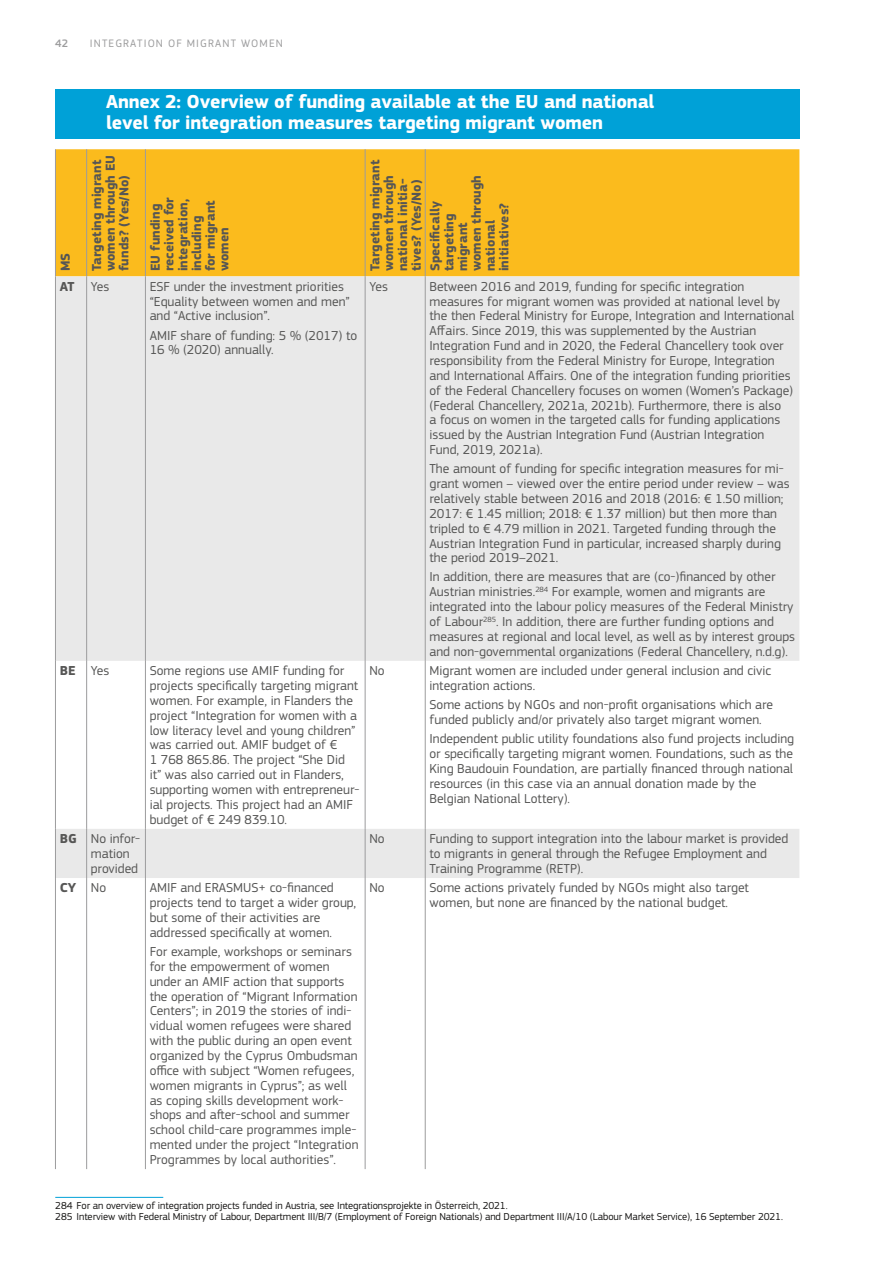
<style>
.page{position:relative;width:893px;height:1263px;background:#fff}
.page>*{position:absolute;margin:0;border:0;box-sizing:border-box;transform-origin:0 0}
.header_table___figu{font:700 19.5px/21px "EC Square Sans Pro";letter-spacing:-.01em;color:#fff}
.table{font:13.5px/14.9px "EC Square Sans Pro";color:#565655}
.table_header{font:700 13.5px/13.8px "EC Square Sans Pro";color:#565655}
.table-2{font:700 13.5px "EC Square Sans Pro";color:#565655}
.t1{font:11.25px "EC Square Sans Pro";letter-spacing:.1em;color:#9c9c9d}
.t2{font:500 11.25px "EC Square Sans Pro";color:#9c9c9d}
.footnote___source{font:10.5px "EC Square Sans Pro";letter-spacing:-.01em;color:#181716}
</style>
<div class="page">
<div style="left:55px;top:89px;width:744px;height:49px;background:#00a1d7"></div>
<div style="left:56px;top:149px;width:743px;height:127px;background:#fbbb1d"></div>
<svg style="left:56px;top:276px;width:743px;height:602px;fill:#e9e9e9"></svg>
<hr style="left:55px;top:276px;width:1px;height:385px;background:#9c9c9d">
<hr style="left:86px;top:276px;width:1px;height:385px;background:#9c9c9d">
<hr style="left:145px;top:276px;width:1px;height:385px;background:#9c9c9d">
<hr style="left:365px;top:276px;width:1px;height:385px;background:#9c9c9d">
<hr style="left:425px;top:276px;width:1px;height:385px;background:#9c9c9d">
<hr style="left:55px;top:661px;width:1px;height:168px;background:#9c9c9d">
<hr style="left:86px;top:661px;width:1px;height:168px;background:#9c9c9d">
<hr style="left:145px;top:661px;width:1px;height:168px;background:#9c9c9d">
<hr style="left:365px;top:661px;width:1px;height:168px;background:#9c9c9d">
<hr style="left:425px;top:661px;width:1px;height:168px;background:#9c9c9d">
<hr style="left:55px;top:829px;width:1px;height:49px;background:#9c9c9d">
<hr style="left:86px;top:829px;width:1px;height:49px;background:#9c9c9d">
<hr style="left:145px;top:829px;width:1px;height:49px;background:#9c9c9d">
<hr style="left:365px;top:829px;width:1px;height:49px;background:#9c9c9d">
<hr style="left:425px;top:829px;width:1px;height:49px;background:#9c9c9d">
<hr style="left:55px;top:878px;width:1px;height:291px;background:#9c9c9d">
<hr style="left:86px;top:878px;width:1px;height:291px;background:#9c9c9d">
<hr style="left:145px;top:878px;width:1px;height:291px;background:#9c9c9d">
<hr style="left:365px;top:878px;width:1px;height:291px;background:#9c9c9d">
<hr style="left:425px;top:878px;width:1px;height:291px;background:#9c9c9d">
<hr style="left:55px;top:149px;width:1px;height:127px;background:#9c9c9d">
<hr style="left:86px;top:149px;width:1px;height:127px;background:#9c9c9d">
<hr style="left:145px;top:149px;width:1px;height:127px;background:#9c9c9d">
<hr style="left:365px;top:149px;width:1px;height:127px;background:#9c9c9d">
<hr style="left:425px;top:149px;width:1px;height:127px;background:#9c9c9d">
<hr style="left:55px;top:1197px;width:108px;height:1px;background:#00a1d7">
<p class="t2" style="left:55px;top:37px;width:15px">42</p>
<p class="t1" style="left:90px;top:37px;width:195px">INTEGRATION OF MIGRANT WOMEN</p>
<p class="table_header" style="left:59px;top:271px;width:20px;rotate:-90deg">MS</p>
<p class="header_table___figu" style="left:106px;top:92px;width:550px">Annex 2: Overview of funding available at the EU and national level for integration measures targeting migrant women</p>
<p class="table_header" style="left:90px;top:271px;width:118px;rotate:-90deg">Targeting migrant women through EU funds? (Yes/No)</p>
<p class="table_header" style="left:149px;top:271px;width:76px;rotate:-90deg">EU funding received for integration, including for migrant women</p>
<p class="table_header" style="left:369px;top:271px;width:113px;rotate:-90deg">Targeting migrant women through national initia&shy;tives? (Yes/No)</p>
<p class="table_header" style="left:429px;top:271px;width:98px;rotate:-90deg">Specifically targeting migrant<br>women through national initiatives?</p>
<p class="table-2" style="left:60px;top:278px;width:16px">AT</p>
<p class="table" style="left:91px;top:279px;width:20px">Yes</p>
<p class="table" style="left:150px;top:279px;width:202px">ESF under the investment priorities “Equality between women and men” and “Active inclusion”.</p>
<p class="table" style="left:150px;top:328px;width:209px">AMIF share of funding: 5 % (2017) to<br>16 % (2020) annually.</p>
<p class="table" style="left:369px;top:279px;width:20px">Yes</p>
<p class="table" style="left:429px;top:279px;width:366px">Between 2016 and 2019, funding for specific integration measures for migrant women was provided at national level by the then Federal Ministry for Europe, Integration and International Affairs. Since 2019, this was supplemented by the Austrian Integration Fund and in 2020, the Federal Chancellery took over responsibility from the Federal Ministry for Europe, Integration and International Affairs. One of the integration funding priorities of the Federal Chancellery focuses on women (Women’s Package) (Federal Chancellery, 2021a, 2021b). Furthermore, there is also<br>a focus on women in the targeted calls for funding applications issued by the Austrian Integration Fund (Austrian Integration Fund, 2019, 2021a).</p>
<p class="table" style="left:429px;top:461px;width:362px">The amount of funding for specific integration measures for mi&shy;grant women – viewed over the entire period under review – was relatively stable between 2016 and 2018 (2016: € 1.50 million; 2017: € 1.45 million; 2018: € 1.37 million) but then more than tripled to € 4.79 million in 2021. Targeted funding through the Austrian Integration Fund in particular, increased sharply during the period 2019–2021.</p>
<p class="table" style="left:429px;top:570px;width:367px">In addition, there are measures that are (co-)financed by other Austrian ministries.<sup>284</sup> For example, women and migrants are integrated into the labour policy measures of the Federal Ministry of Labour<sup>285</sup>. In addition, there are further funding options and measures at regional and local level, as well as by interest groups and non-governmental organizations (Federal Chancellery, n.d.g).</p>
<p class="table-2" style="left:60px;top:663px;width:17px">BE</p>
<p class="table" style="left:91px;top:663px;width:20px">Yes</p>
<p class="table" style="left:150px;top:663px;width:211px">Some regions use AMIF funding for projects specifically targeting migrant women. For example, in Flanders the project “Integration for women with a low literacy level and young children” was carried out. AMIF budget of €<br>1 768 865.86. The project “She Did it” was also carried out in Flanders, supporting women with entrepreneur&shy;ial projects. This project had an AMIF budget of € 249 839.10.</p>
<p class="table" style="left:369px;top:663px;width:17px">No</p>
<p class="table" style="left:429px;top:663px;width:343px">Migrant women are included under general inclusion and civic integration actions.</p>
<p class="table" style="left:429px;top:697px;width:345px">Some actions by NGOs and non-profit organisations which are funded publicly and/or privately also target migrant women.</p>
<p class="table" style="left:429px;top:731px;width:366px">Independent public utility foundations also fund projects including or specifically targeting migrant women. Foundations, such as the King Baudouin Foundation, are partially financed through national resources (in this case via an annual donation made by the Belgian National Lottery).</p>
<p class="table-2" style="left:60px;top:831px;width:19px">BG</p>
<p class="table" style="left:91px;top:831px;width:51px">No infor&shy;mation provided</p>
<p class="table" style="left:369px;top:831px;width:17px">No</p>
<p class="table" style="left:429px;top:831px;width:360px">Funding to support integration into the labour market is provided to migrants in general through the Refugee Employment and<br>Training Programme (RETP).</p>
<p class="table-2" style="left:60px;top:880px;width:18px">CY</p>
<p class="table" style="left:91px;top:881px;width:17px">No</p>
<p class="table" style="left:150px;top:881px;width:208px">AMIF and ERASMUS+ co-financed projects tend to target a wider group, but some of their activities are addressed specifically at women.</p>
<p class="table" style="left:150px;top:944px;width:210px">For example, workshops or seminars for the empowerment of women under an AMIF action that supports the operation of “Migrant Information Centers”; in 2019 the stories of indi&shy;vidual women refugees were shared with the public during an open event organized by the Cyprus Ombudsman office with subject “Women refugees, women migrants in Cyprus”; as well as coping skills development work&shy;shops and after-school and summer school child-care programmes imple&shy;mented under the project “Integration Programmes by local authorities”.</p>
<p class="table" style="left:369px;top:881px;width:17px">No</p>
<p class="table" style="left:429px;top:881px;width:321px">Some actions privately funded by NGOs might also target women, but none are financed by the national budget.</p>
<p class="footnote___source" style="left:55px;top:1199px;width:454px">284 For an overview of integration projects funded in Austria, see Integrationsprojekte in Österreich, 2021.</p>
<p class="footnote___source" style="left:55px;top:1211px;width:729px">285 Interview with Federal Ministry of Labour, Department III/B/7 (Employment of Foreign Nationals) and Department III/A/10 (Labour Market Service), 16 September 2021.</p>
</div>
